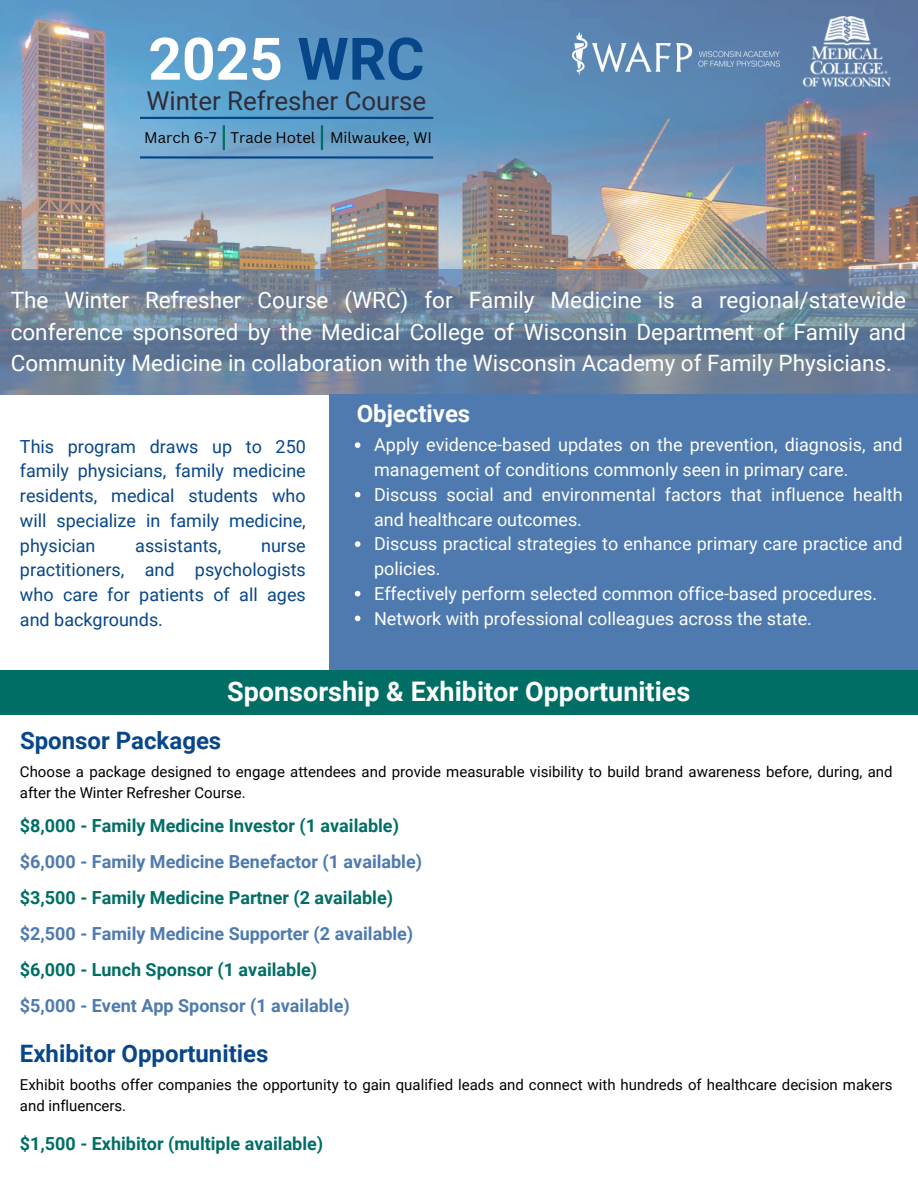
<style>
.page{position:relative;width:918px;height:1188px;background:#fff}
.page>*{position:absolute;margin:0;border:0;box-sizing:border-box;transform-origin:0 0}
.t1{font:700 58.65px "Roboto";color:#fff}
.t2{font:700 27px "Roboto";color:#fff}
.t3{font:25.95px "Roboto";color:#2f2d38}
.t4{font:700 24px "Roboto";color:#08468a}
.t5{font:700 24px "Roboto";color:#fff}
.t6{font:22.5px/31.5px "Roboto";color:#fff;text-align:justify}
.t7{font:18px/24.8px "Roboto";color:#fff}
.t8{font:700 18px/36px "Roboto";color:#4e7ab0}
.t9{font:18px/24.8px "Roboto";color:#08468a;text-align:justify}
.t10{font:700 18px "Roboto";color:#006e65}
.t11{font:15px/20.2px "Roboto";color:#000}
.t12{font:15px "Canva Sans";color:#000}
.s1{color:#08468a}
.s2{color:#006e65}
</style>
<div class="page">
<img style="left:0;top:0;width:918px;height:269px">
<img style="left:572px;top:33px;width:207px;height:43px">
<img style="left:799px;top:17px;width:95px;height:75px">
<hr style="left:140px;top:117px;width:293px;height:2px;background:#08468a">
<hr style="left:140px;top:156px;width:293px;height:3px;background:#08468a">
<hr style="left:223px;top:125px;width:2px;height:25px;background:#006e65">
<hr style="left:321px;top:125px;width:2px;height:25px;background:#006e65">
<svg style="left:0;top:269px;width:918px;height:126px;background:#6a8099"></svg>
<div style="left:329px;top:395px;width:589px;height:275px;background:#4e7ab0"></div>
<div style="left:0;top:670px;width:918px;height:45px;background:#006e65"></div>
<svg style="left:355px;top:442px;width:5px;height:6px"></svg>
<svg style="left:355px;top:492px;width:5px;height:5px"></svg>
<svg style="left:355px;top:541px;width:5px;height:6px"></svg>
<svg style="left:355px;top:591px;width:5px;height:5px"></svg>
<svg style="left:355px;top:616px;width:5px;height:5px"></svg>
<h3 class="t1" style="left:148px;top:25px;width:278px">2025 <span class="s1">WRC</span></h3>
<p class="t3" style="left:146px;top:86px;width:281px">Winter Refresher Course</p>
<p class="t12" style="left:144px;top:127px;width:74px">March 6-7</p>
<p class="t12" style="left:230px;top:127px;width:86px">Trade Hotel</p>
<p class="t12" style="left:330px;top:127px;width:104px">Milwaukee, WI</p>
<p class="t6" style="left:11px;top:285px;width:897px">The Winter Refresher Course (WRC) for Family Medicine is a regional/statewide conference sponsored by the Medical College of Wisconsin Department of Family and Community Medicine in collaboration with the Wisconsin Academy of Family Physicians.</p>
<h5 class="t9" style="left:20px;top:434px;width:287px">This program draws up to 250 family physicians, family medicine residents, medical students who will specialize in family medicine, physician</h5>
<h5 class="t9" style="left:135px;top:533px;width:88px">assistants,</h5>
<h5 class="t9" style="left:20px;top:533px;width:287px;text-indent:241px">nurse practitioners, and psychologists who care for patients of all ages and backgrounds.</h5>
<p class="t5" style="left:357px;top:400px;width:115px">Objectives</p>
<p class="t7" style="left:374px;top:433px;width:530px">Apply evidence-based updates on the prevention, diagnosis, and management of conditions commonly seen in primary care.</p>
<h4 class="t7" style="left:374px;top:482px;width:530px">Discuss social and environmental factors that influence health and healthcare outcomes.</h4>
<p class="t7" style="left:374px;top:532px;width:530px">Discuss practical strategies to enhance primary care practice and policies.</p>
<p class="t7" style="left:374px;top:581px;width:505px">Effectively perform selected common office-based procedures.</p>
<p class="t7" style="left:374px;top:606px;width:439px">Network with professional colleagues across the state.</p>
<p class="t2" style="left:227px;top:676px;width:465px">Sponsorship &amp; Exhibitor Opportunities</p>
<h4 class="t4" style="left:20px;top:726px;width:203px">Sponsor Packages</h4>
<h2 class="t11" style="left:20px;top:762px;width:874px">Choose a package designed to engage attendees and provide measurable visibility to build brand awareness before, during, and after the Winter Refresher Course.</h2>
<p class="t8" style="left:20px;top:807px;width:404px"><span class="s2">$8,000 - Family Medicine Investor (1 available) </span>$6,000 - Family Medicine Benefactor (1 available) <span class="s2">$3,500 - Family Medicine Partner (2 available) </span>$2,500 - Family Medicine Supporter (2 available) <span class="s2">$6,000 - Lunch Sponsor (1 available)<br></span>$5,000 - Event App Sponsor (1 available)</p>
<h4 class="t4" style="left:20px;top:1039px;width:250px">Exhibitor Opportunities</h4>
<h6 class="t11" style="left:20px;top:1075px;width:874px">Exhibit booths offer companies the opportunity to gain qualified leads and connect with hundreds of healthcare decision makers and influencers.</h6>
<p class="t10" style="left:20px;top:1134px;width:305px">$1,500 - Exhibitor (multiple available)</p>
</div>
